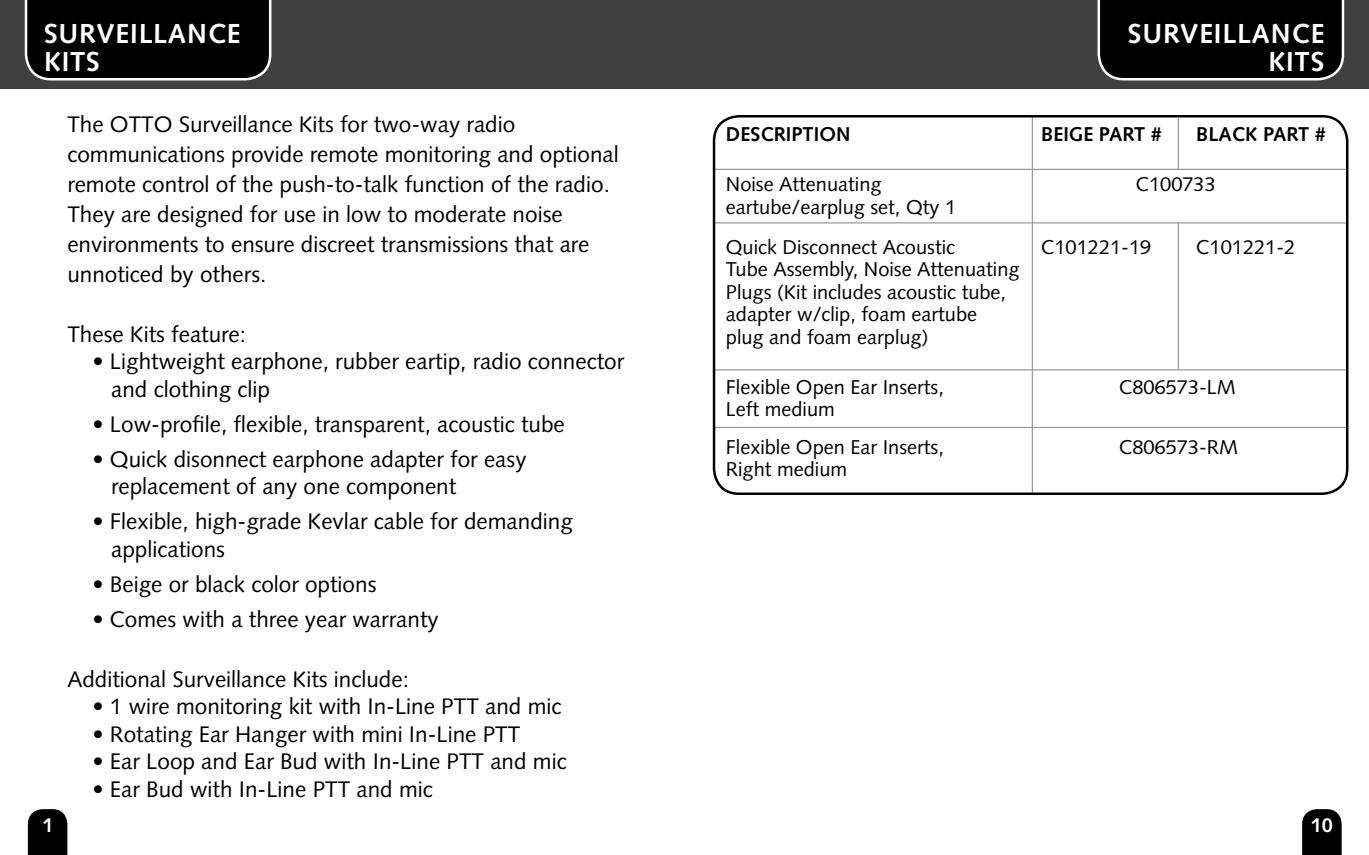
<style>
.page{position:relative;width:1369px;height:855px;background:#fff}
.page>*{position:absolute;margin:0;border:0;box-sizing:border-box;transform-origin:0 0}
.t1{font:700 27.5px/27.5px "Syntax";letter-spacing:.03em;color:#fff;text-align:right}
.t2{font:22.5px/30px "Syntax";color:#000}
.t3{font:20px/22.5px "Syntax";color:#000}
.t4{font:700 20px "Syntax";color:#000}
.t5{font:700 20px "Syntax";color:#fff}
</style>
<div class="page">
<div style="left:0;top:0;width:725px;height:88px;background:#404040"></div>
<div style="left:712px;top:0;width:656px;height:88px;background:#404040"></div>
<svg style="left:1097px;top:0;width:246px;height:81px;background:#0c0c0c"></svg>
<svg style="left:25px;top:0;width:246px;height:81px;background:#0d0d0d"></svg>
<hr style="left:714px;top:427px;width:632px;height:1px;background:#999">
<hr style="left:714px;top:369px;width:632px;height:1px;background:#999">
<hr style="left:714px;top:222px;width:632px;height:1px;background:#999">
<hr style="left:714px;top:169px;width:632px;height:1px;background:#999">
<hr style="left:1031px;top:117px;width:1px;height:377px;background:#999">
<hr style="left:1177px;top:118px;width:1px;height:52px;background:#999">
<hr style="left:1177px;top:223px;width:1px;height:146px;background:#999">
<div style="left:28px;top:809px;width:39px;height:46px;background:#000"></div>
<svg style="left:1302px;top:809px;width:39px;height:46px;background:#0d0d0d"></svg>
<div style="left:712px;top:115px;width:636px;height:380px;border:2px solid #000;border-radius:25px"></div>
<p class="t1" style="left:44px;top:20px;width:198px;text-align:left">SURVEILLANCE<br>KITS</p>
<p class="t2" style="left:67px;top:109px;width:552px">The OTTO Surveillance Kits for two-way radio communications provide remote monitoring and optional remote control of the push-to-talk function of the radio.<br>They are designed for use in low to moderate noise environments to ensure discreet transmissions that are unnoticed by others.</p>
<p class="t2" style="left:67px;top:319px;width:180px">These Kits feature:</p>
<p class="t2" style="left:111px;top:348px;width:514px;line-height:27.5px;text-indent:-19px">• Lightweight earphone, rubber eartip, radio connector and clothing clip</p>
<p class="t2" style="left:92px;top:409px;width:474px">• Low-profile, flexible, transparent, acoustic tube</p>
<p class="t2" style="left:111px;top:445px;width:417px;line-height:27.5px;text-indent:-19px">• Quick disonnect earphone adapter for easy replacement of any one component</p>
<p class="t2" style="left:111px;top:508px;width:463px;line-height:27.5px;text-indent:-19px">• Flexible, high-grade Kevlar cable for demanding applications</p>
<p class="t2" style="left:92px;top:569px;width:285px">• Beige or black color options</p>
<p class="t2" style="left:92px;top:604px;width:348px">• Comes with a three year warranty</p>
<p class="t2" style="left:67px;top:664px;width:343px">Additional Surveillance Kits include:</p>
<p class="t2" style="left:92px;top:692px;width:470px">• 1 wire monitoring kit with In-Line PTT and mic</p>
<p class="t2" style="left:92px;top:719px;width:429px">• Rotating Ear Hanger with mini In-Line PTT</p>
<p class="t2" style="left:92px;top:747px;width:475px">• Ear Loop and Ear Bud with In-Line PTT and mic</p>
<p class="t2" style="left:92px;top:774px;width:342px">• Ear Bud with In-Line PTT and mic</p>
<p class="t1" style="left:1127px;top:20px;width:198px">SURVEILLANCE<br>KITS</p>
<p class="t4" style="left:725px;top:123px;width:126px">DESCRIPTION</p>
<p class="t4" style="left:1040px;top:123px;width:122px">BEIGE PART #</p>
<p class="t4" style="left:1195px;top:123px;width:131px">BLACK PART #</p>
<p class="t3" style="left:725px;top:173px;width:157px">Noise Attenuating</p>
<p class="t3" style="left:1135px;top:173px;width:82px">C100733</p>
<p class="t3" style="left:725px;top:187px;width:232px;line-height:40px">eartube/earplug set, Qty 1<br>Quick Disconnect Acoustic</p>
<p class="t3" style="left:1040px;top:236px;width:112px">C101221-19</p>
<p class="t3" style="left:1195px;top:236px;width:100px">C101221-2</p>
<p class="t3" style="left:725px;top:258px;width:295px">Tube Assembly, Noise Attenuating<br>Plugs (Kit includes acoustic tube, adapter w/clip, foam eartube plug and foam earplug)</p>
<p class="t3" style="left:725px;top:376px;width:219px">Flexible Open Ear Inserts,</p>
<p class="t3" style="left:1118px;top:376px;width:118px">C806573-LM</p>
<p class="t3" style="left:725px;top:391px;width:219px;line-height:37.5px">Left medium<br>Flexible Open Ear Inserts,</p>
<p class="t3" style="left:1118px;top:436px;width:120px">C806573-RM</p>
<p class="t3" style="left:725px;top:458px;width:123px">Right medium</p>
<p class="t5" style="left:43px;top:814px;width:13px">1</p>
<p class="t5" style="left:1310px;top:814px;width:24px">10</p>
</div>
